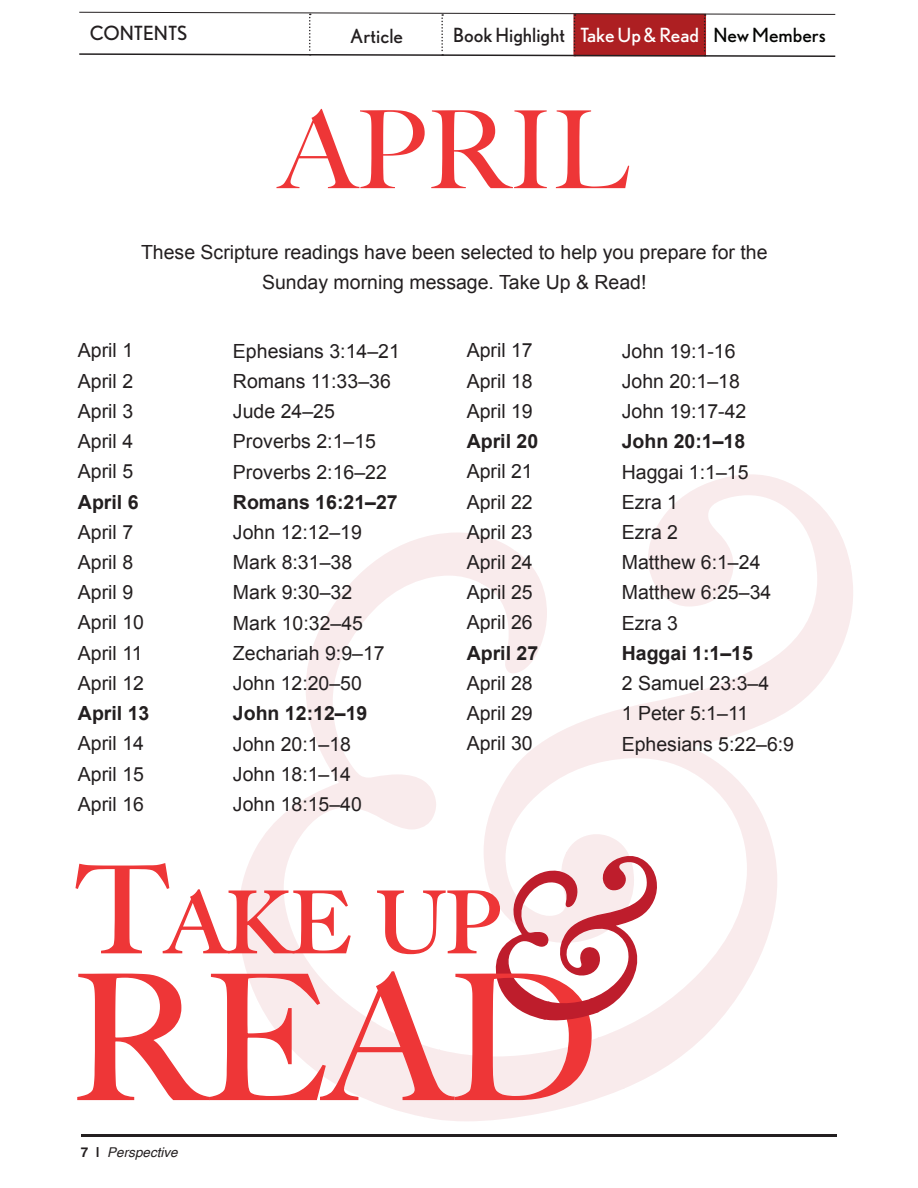
<style>
.page{position:relative;width:918px;height:1188px;background:#fff}
.page>*{position:absolute;margin:0;border:0;box-sizing:border-box;transform-origin:0 0}
.t1{font:500 108px "Big Caslon";color:#ee3637}
.t2{font:19.5px/30.3px "Arial";color:#231f20;text-align:justify}
.t3{font:700 19.5px "Arial";color:#231f20}
.t4{font:19.5px "Nobel";color:#231f20}
.t5{font:19.5px "Nobel";color:#fff}
.t6{font:19.5px "Nobel";color:#040503}
.t7{font:italic 13.5px "Helvetica";color:#231f20}
.s1{font-weight:700;font-style:normal}
</style>
<div class="page">
<hr style="left:81px;top:1134px;width:756px;height:3px;background:#231f20">
<svg style="left:79px;top:12px;width:757px;height:45px"></svg>
<svg style="left:253px;top:533px;width:230px;height:322px"></svg>
<svg style="left:483px;top:474px;width:370px;height:597px"></svg>
<svg style="left:75px;top:855px;width:583px;height:266px"></svg>
<p class="t4" style="left:90px;top:22px;width:99px">CONTENTS</p>
<p class="t4" style="left:350px;top:24px;width:54px">Article</p>
<p class="t4" style="left:453px;top:24px;width:113px">Book Highlight</p>
<p class="t5" style="left:580px;top:24px;width:120px">Take Up &amp; Read</p>
<p class="t6" style="left:714px;top:24px;width:114px">New Members</p>
<p class="t1" style="left:280px;top:61px;width:350px">APRIL</p>
<p class="t2" style="left:141px;top:237px;width:628px">These Scripture readings have been selected to help you prepare for the</p>
<p class="t2" style="left:262px;top:267px;width:386px">Sunday morning message. Take Up &amp; Read!</p>
<p class="t2" style="left:78px;top:336px;width:57px">April 1</p>
<p class="t2" style="left:78px;top:366px;width:57px">April 2</p>
<p class="t2" style="left:78px;top:396px;width:57px">April 3</p>
<p class="t2" style="left:78px;top:426px;width:57px">April 4</p>
<p class="t2" style="left:78px;top:457px;width:57px">April 5</p>
<p class="t3" style="left:78px;top:489px;width:62px">April 6</p>
<p class="t2" style="left:78px;top:517px;width:57px">April 7</p>
<p class="t2" style="left:78px;top:547px;width:57px">April 8</p>
<p class="t2" style="left:78px;top:577px;width:57px">April 9</p>
<p class="t2" style="left:78px;top:608px;width:68px">April 10</p>
<p class="t2" style="left:78px;top:638px;width:66px">April 11</p>
<p class="t2" style="left:78px;top:668px;width:68px">April 12</p>
<p class="t3" style="left:78px;top:701px;width:73px">April 13</p>
<p class="t2" style="left:78px;top:729px;width:68px">April 14</p>
<p class="t2" style="left:78px;top:759px;width:68px">April 15</p>
<p class="t2" style="left:78px;top:789px;width:68px">April 16</p>
<p class="t2" style="left:233px;top:336px;width:168px">Ephesians 3:14–21</p>
<p class="t2" style="left:233px;top:366px;width:159px">Romans 11:33–36</p>
<p class="t2" style="left:233px;top:396px;width:103px">Jude 24–25</p>
<p class="t2" style="left:233px;top:426px;width:145px">Proverbs 2:1–15</p>
<p class="t2" style="left:233px;top:457px;width:155px">Proverbs 2:16–22</p>
<p class="t3" style="left:233px;top:489px;width:166px">Romans 16:21–27</p>
<p class="t2" style="left:233px;top:517px;width:131px">John 12:12–19</p>
<p class="t2" style="left:233px;top:547px;width:121px">Mark 8:31–38</p>
<p class="t2" style="left:233px;top:578px;width:121px">Mark 9:30–32</p>
<p class="t2" style="left:233px;top:608px;width:132px">Mark 10:32–45</p>
<p class="t2" style="left:233px;top:638px;width:153px">Zechariah 9:9–17</p>
<p class="t2" style="left:233px;top:668px;width:131px">John 12:20–50</p>
<p class="t3" style="left:233px;top:701px;width:136px">John 12:12–19</p>
<p class="t2" style="left:233px;top:729px;width:120px">John 20:1–18</p>
<p class="t2" style="left:233px;top:759px;width:120px">John 18:1–14</p>
<p class="t2" style="left:233px;top:789px;width:131px">John 18:15–40</p>
<p class="t2" style="left:467px;top:336px;width:68px">April 17<br>April 18<br>April 19</p>
<p class="t3" style="left:467px;top:428px;width:73px">April 20</p>
<p class="t2" style="left:467px;top:457px;width:68px">April 21<br>April 22<br>April 23<br>April 24<br>April 25<br>April 26</p>
<p class="t3" style="left:467px;top:640px;width:73px">April 27</p>
<p class="t2" style="left:467px;top:668px;width:68px">April 28<br>April 29<br>April 30</p>
<p class="t2" style="left:622px;top:336px;width:126px;text-align:left">John 19:1-16<br>John 20:1–18<br>John 19:17-42</p>
<p class="t3" style="left:622px;top:429px;width:125px">John 20:1–18</p>
<p class="t2" style="left:622px;top:457px;width:151px;text-align:left">Haggai 1:1–15<br>Ezra 1<br>Ezra 2<br>Matthew 6:1–24<br>Matthew 6:25–34<br>Ezra 3</p>
<p class="t3" style="left:622px;top:640px;width:133px">Haggai 1:1–15</p>
<p class="t2" style="left:622px;top:668px;width:174px;text-align:left">2 Samuel 23:3–4<br>1 Peter 5:1–11<br>Ephesians 5:22–6:9</p>
<p class="t7" style="left:81px;top:1142px;width:98px"><span class="s1">7 |</span> Perspective</p>
</div>
